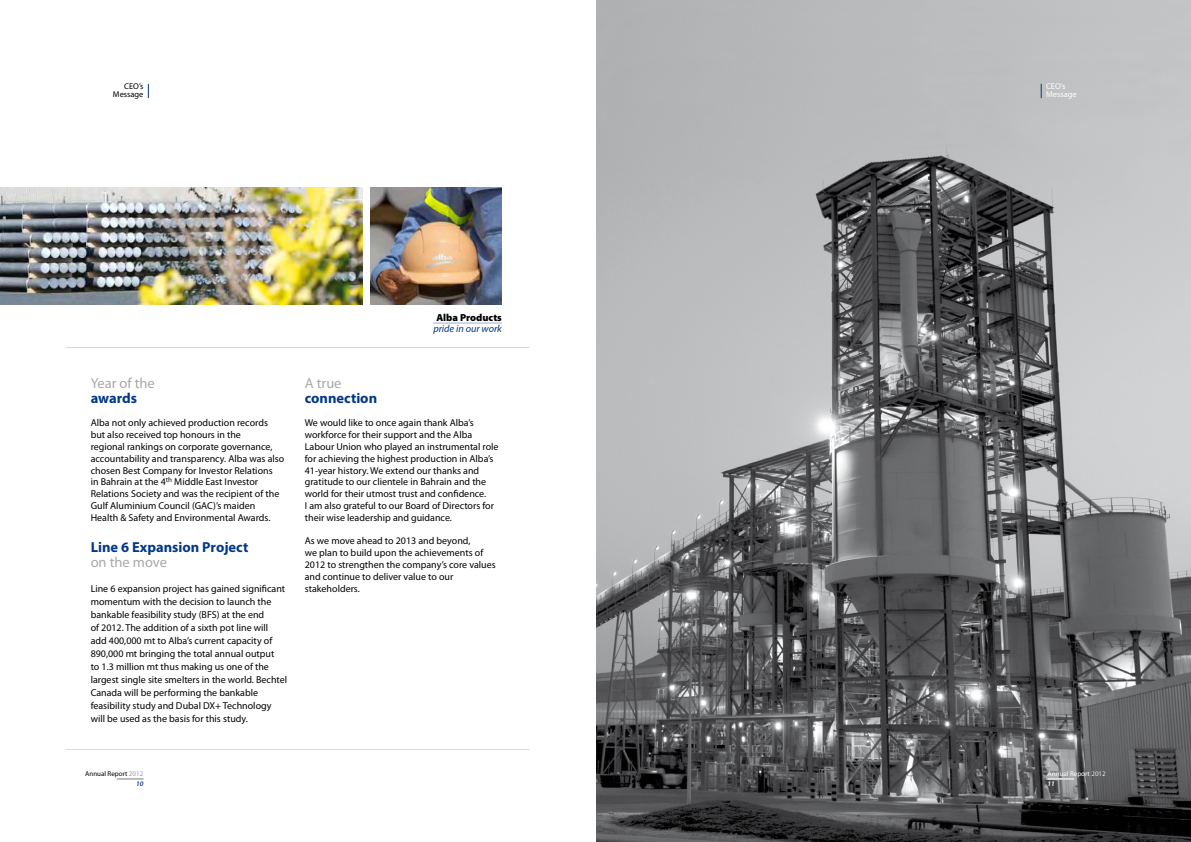
<style>
.page{position:relative;width:1191px;height:842px;background:#fff}
.page>*{position:absolute;margin:0;border:0;box-sizing:border-box;transform-origin:0 0}
.t1{font:700 14.5px "Myriad Pro";color:#003888}
.t2{font:14.5px "Myriad Pro";color:#a9a8a9}
.t3{font:italic 10.2px "Myriad Pro";color:#003888}
.t4{font:900 10.2px "Myriad Pro";color:#000}
.t5{font:10px/11.8px "Myriad Pro";color:#000}
.t6{font:8.4px/8px "Myriad Pro";color:#000;text-align:right}
.t7{font:8.4px/8px "Myriad Pro";color:#fff}
.t8{font:7px/10px "Myriad Pro";color:#000;text-align:right}
.t9{font:7px/10px "Myriad Pro";color:#fff}
.s1{color:#9a9b9d}
.s2{font-weight:600;font-style:italic;color:#003888}
.s3{color:#dedfe0}
.s4{font-weight:600;font-style:italic}
</style>
<div class="page">
<img style="left:596px;top:0;width:595px;height:842px">
<svg style="left:1047px;top:779px;width:27px;height:1px"></svg>
<svg style="left:117px;top:779px;width:26px;height:1px"></svg>
<img style="left:370px;top:188px;width:131px;height:116px">
<img style="left:0;top:188px;width:363px;height:116px">
<hr style="left:433px;top:323px;width:69px;height:1px;background:#99afd0">
<hr style="left:65px;top:347px;width:464px;height:1px;background:#d8d9da">
<hr style="left:66px;top:749px;width:464px;height:1px;background:#d8d9da">
<svg style="left:1040px;top:84px;width:1px;height:14px"></svg>
<svg style="left:148px;top:84px;width:1px;height:14px"></svg>
<p class="t6" style="left:113px;top:83px;width:32px">CEO’s<br>Message</p>
<h1 class="t2" style="left:91px;top:374px;width:66px">Year of the</h1>
<h1 class="t1" style="left:91px;top:388px;width:48px">awards</h1>
<p class="t5" style="left:91px;top:417px;width:195px">Alba not only achieved production records but also received top honours in the<br>regional rankings on corporate governance, accountability and transparency. Alba was also chosen Best Company for Investor Relations<br>in Bahrain at the 4<sup>th</sup> Middle East Investor Relations Society and was the recipient of the Gulf Aluminium Council (GAC)’s maiden Health &amp; Safety and Environmental Awards.</p>
<h1 class="t1" style="left:91px;top:537px;width:159px">Line 6 Expansion Project</h1>
<h1 class="t2" style="left:91px;top:553px;width:78px">on the move</h1>
<p class="t5" style="left:91px;top:581px;width:198px;line-height:13px">Line 6 expansion project has gained significant momentum with the decision to launch the bankable feasibility study (BFS) at the end<br>of 2012. The addition of a sixth pot line will<br>add 400,000 mt to Alba’s current capacity of 890,000 mt bringing the total annual output<br>to 1.3 million mt thus making us one of the largest single site smelters in the world. Bechtel Canada will be performing the bankable feasibility study and Dubal DX+ Technology will be used as the basis for this study.</p>
<p class="t4" style="left:436px;top:311px;width:67px">Alba Products</p>
<p class="t3" style="left:433px;top:323px;width:70px">pride in our work</p>
<h1 class="t2" style="left:305px;top:374px;width:38px">A true</h1>
<h1 class="t1" style="left:305px;top:388px;width:74px">connection</h1>
<p class="t5" style="left:305px;top:417px;width:195px">We would like to once again thank Alba’s workforce for their support and the Alba Labour Union who played an instrumental role for achieving the highest production in Alba’s 41-year history. We extend our thanks and gratitude to our clientele in Bahrain and the world for their utmost trust and confidence.<br>I am also grateful to our Board of Directors for their wise leadership and guidance.</p>
<p class="t5" style="left:305px;top:535px;width:192px">As we move ahead to 2013 and beyond,<br>we plan to build upon the achievements of 2012 to strengthen the company’s core values and continue to deliver value to our stakeholders.</p>
<p class="t7" style="left:1046px;top:83px;width:32px">CEO’s<br>Message</p>
<p class="t8" style="left:85px;top:769px;width:60px">Annual Report <span class="s1">2012<br></span><span class="s2">10</span></p>
<p class="t9" style="left:1047px;top:769px;width:60px">Annual Report <span class="s3">2012<br></span><span class="s4">11</span></p>
</div>
